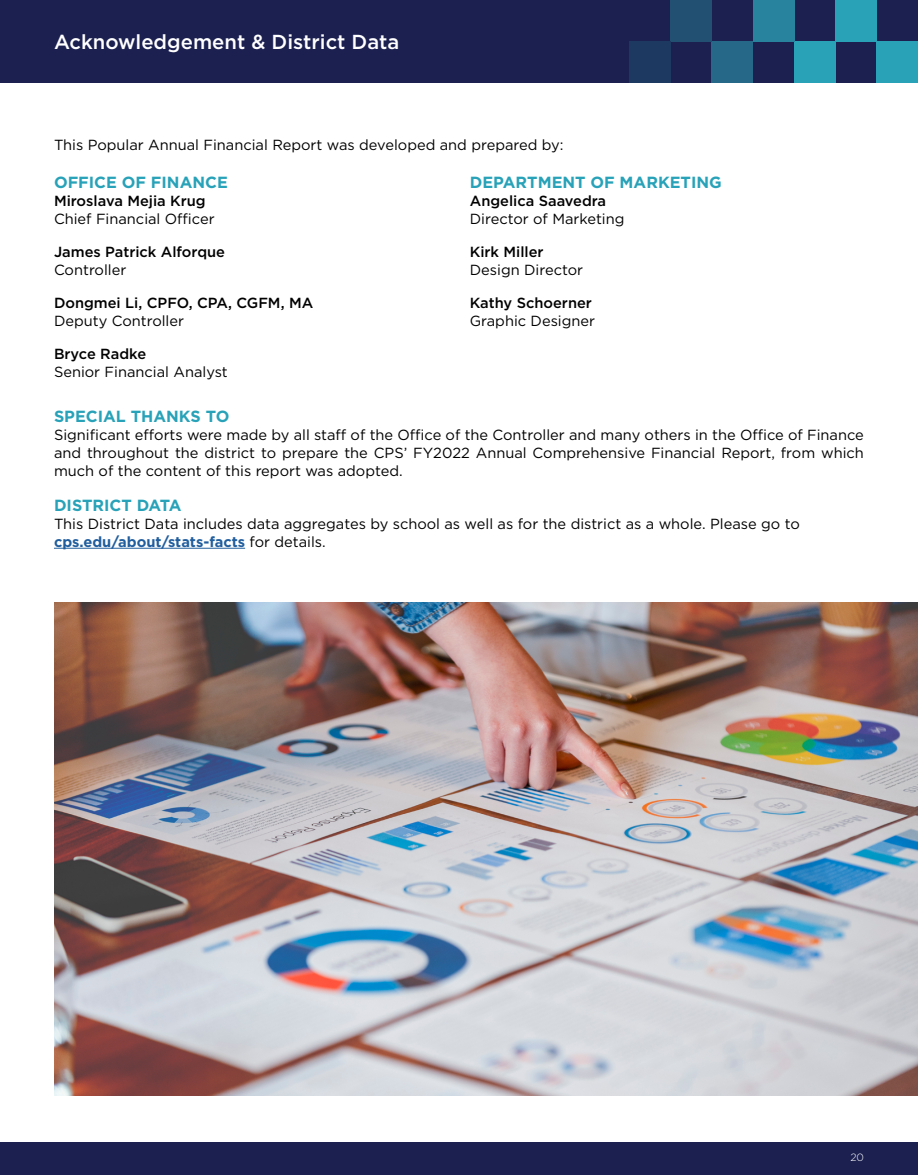
<style>
.page{position:relative;width:918px;height:1175px;background:#fff}
.page>*{position:absolute;margin:0;border:0;box-sizing:border-box;transform-origin:0 0}
.t1{font:500 20.25px "Gotham";color:#fff}
.t2{font:700 16.2px "Gotham";color:#28a2b8}
.t3{font:14.7px/18px "Gotham";color:#000;text-align:justify}
.t4{font:500 14.7px "Gotham";color:#000}
.t5{font:300 10.5px "Gotham";color:#fff}
.s1{font-weight:700;color:#215e9e}
</style>
<div class="page">
<div style="left:0;top:0;width:918px;height:82px;background:#1b2051"></div>
<div style="left:877px;top:41px;width:41px;height:41px;background:#29a2b8"></div>
<div style="left:835px;top:0;width:42px;height:41px;background:#29a2b8"></div>
<div style="left:794px;top:41px;width:41px;height:41px;background:#29a2b8"></div>
<div style="left:753px;top:0;width:41px;height:41px;background:#28839e"></div>
<div style="left:712px;top:41px;width:41px;height:41px;background:#256888"></div>
<div style="left:670px;top:0;width:42px;height:41px;background:#225073"></div>
<div style="left:629px;top:41px;width:41px;height:41px;background:#1e3961"></div>
<div style="left:0;top:1142px;width:918px;height:32px;background:#1b2051"></div>
<hr style="left:54px;top:548px;width:191px;height:1px;background:#215e9e">
<img style="left:54px;top:602px;width:864px;height:494px">
<h1 class="t1" style="left:54px;top:28px;width:347px">Acknowledgement &amp; District Data</h1>
<p class="t3" style="left:54px;top:135px;width:511px">This Popular Annual Financial Report was developed and prepared by:</p>
<p class="t2" style="left:54px;top:171px;width:175px">OFFICE OF FINANCE</p>
<p class="t4" style="left:54px;top:191px;width:153px">Miroslava Mejia Krug</p>
<p class="t3" style="left:54px;top:209px;width:162px">Chief Financial Officer</p>
<p class="t4" style="left:54px;top:242px;width:173px">James Patrick Alforque</p>
<p class="t3" style="left:54px;top:260px;width:74px">Controller</p>
<p class="t4" style="left:54px;top:293px;width:261px">Dongmei Li, CPFO, CPA, CGFM, MA</p>
<p class="t3" style="left:54px;top:311px;width:132px">Deputy Controller</p>
<p class="t4" style="left:54px;top:344px;width:94px">Bryce Radke</p>
<p class="t3" style="left:54px;top:362px;width:175px">Senior Financial Analyst</p>
<p class="t2" style="left:470px;top:171px;width:254px">DEPARTMENT OF MARKETING</p>
<p class="t4" style="left:470px;top:191px;width:138px">Angelica Saavedra</p>
<p class="t3" style="left:470px;top:209px;width:156px">Director of Marketing</p>
<p class="t4" style="left:470px;top:242px;width:75px">Kirk Miller</p>
<p class="t3" style="left:470px;top:260px;width:115px">Design Director</p>
<p class="t4" style="left:470px;top:293px;width:124px">Kathy Schoerner</p>
<p class="t3" style="left:470px;top:311px;width:127px">Graphic Designer</p>
<p class="t2" style="left:54px;top:406px;width:177px">SPECIAL THANKS TO</p>
<p class="t3" style="left:54px;top:426px;width:811px">Significant efforts were made by all staff of the Office of the Controller and many others in the Office of Finance and throughout the district to prepare the CPS’ FY2022 Annual Comprehensive Financial Report, from which much of the content of this report was adopted.</p>
<p class="t2" style="left:54px;top:494px;width:129px">DISTRICT DATA</p>
<p class="t3" style="left:54px;top:514px;width:747px">This District Data includes data aggregates by school as well as for the district as a whole. Please go to <span class="s1">cps.edu/about/stats-facts</span> for details.</p>
<p class="t5" style="left:850px;top:1151px;width:15px">20</p>
</div>
